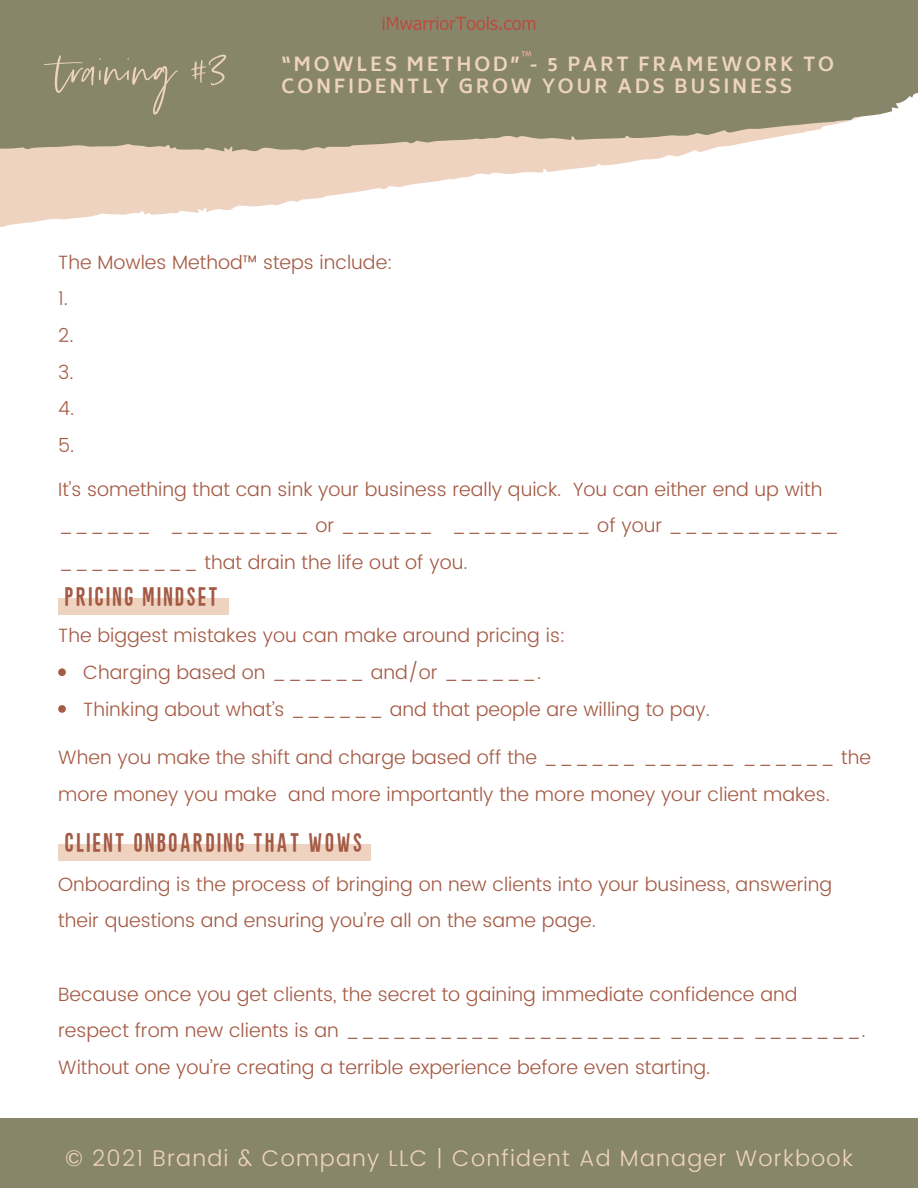
<style>
.page{position:relative;width:918px;height:1188px;background:#fff}
.page>*{position:absolute;margin:0;border:0;box-sizing:border-box;transform-origin:0 0}
.t1{font:60.15px "Silver South Script Alt";color:#eed3c1}
.t2{font:300 22.65px "Poppins";letter-spacing:.055em;color:#eed3c1}
.t3{font:22.35px "Peachy Solid";letter-spacing:.075em;color:#a45a44}
.t4{font:300 19.2px/36.8px "Poppins";color:#a45a44}
.t5{font:700 18.9px "Biryani";letter-spacing:.14em;color:#eed3c1}
</style>
<div class="page">
<div style="left:0;top:1119px;width:918px;height:60px;background:#87866a"></div>
<div style="left:0;top:1128px;width:918px;height:60px;background:#87866a"></div>
<svg style="left:0;top:152px;width:690px;height:75px;fill:#eed3c1"></svg>
<svg style="left:0;top:0;width:918px;height:152px;background:#918f75"></svg>
<svg style="left:58px;top:668px;width:8px;height:8px"></svg>
<svg style="left:58px;top:705px;width:8px;height:8px"></svg>
<div style="left:58px;top:598px;width:171px;height:17px;background:#eed3c1"></div>
<div style="left:58px;top:844px;width:313px;height:17px;background:#eed3c1"></div>
<svg style="left:522px;top:51px;width:9px;height:5px"></svg>
<svg style="left:383px;top:16px;width:152px;height:14px;background:#94755d"></svg>
<h1 class="t1" style="left:56px;top:35px;width:172px">training #3</h1>
<p class="t5" style="left:282px;top:53px;width:554px">“MOWLES METHOD” - 5 PART FRAMEWORK TO</p>
<p class="t5" style="left:282px;top:75px;width:512px">CONFIDENTLY GROW YOUR ADS BUSINESS</p>
<p class="t4" style="left:58px;top:244px;width:336px">The Mowles Method™ steps include:<br>1.<br>2.<br>3.<br>4.<br>5.</p>
<p class="t4" style="left:58px;top:471px;width:783px">It’s something that can sink your business really quick. You can either end up with ______ _________ or ______ _________ of your ___________ _________ that drain the life out of you.</p>
<p class="t3" style="left:66px;top:587px;width:155px">PRICING MINDSET</p>
<p class="t4" style="left:58px;top:617px;width:509px">The biggest mistakes you can make around pricing is:</p>
<p class="t4" style="left:83px;top:654px;width:628px">Charging based on ______ and/or ______.<br>Thinking about what’s ______ and that people are willing to pay.</p>
<p class="t4" style="left:58px;top:739px;width:814px">When you make the shift and charge based off the ______ ______ ______ the more money you make and more importantly the more money your client makes.</p>
<p class="t3" style="left:66px;top:833px;width:299px">CLIENT ONBOARDING THAT WOWS</p>
<p class="t4" style="left:58px;top:866px;width:776px">Onboarding is the process of bringing on new clients into your business, answering their questions and ensuring you’re all on the same page.</p>
<p class="t4" style="left:58px;top:976px;width:809px">Because once you get clients, the secret to gaining immediate confidence and respect from new clients is an __________ __________ _____ _______.<br>Without one you’re creating a terrible experience before even starting.</p>
<p class="t2" style="left:65px;top:1145px;width:789px">© 2021 Brandi &amp; Company LLC | Confident Ad Manager Workbook</p>
</div>
